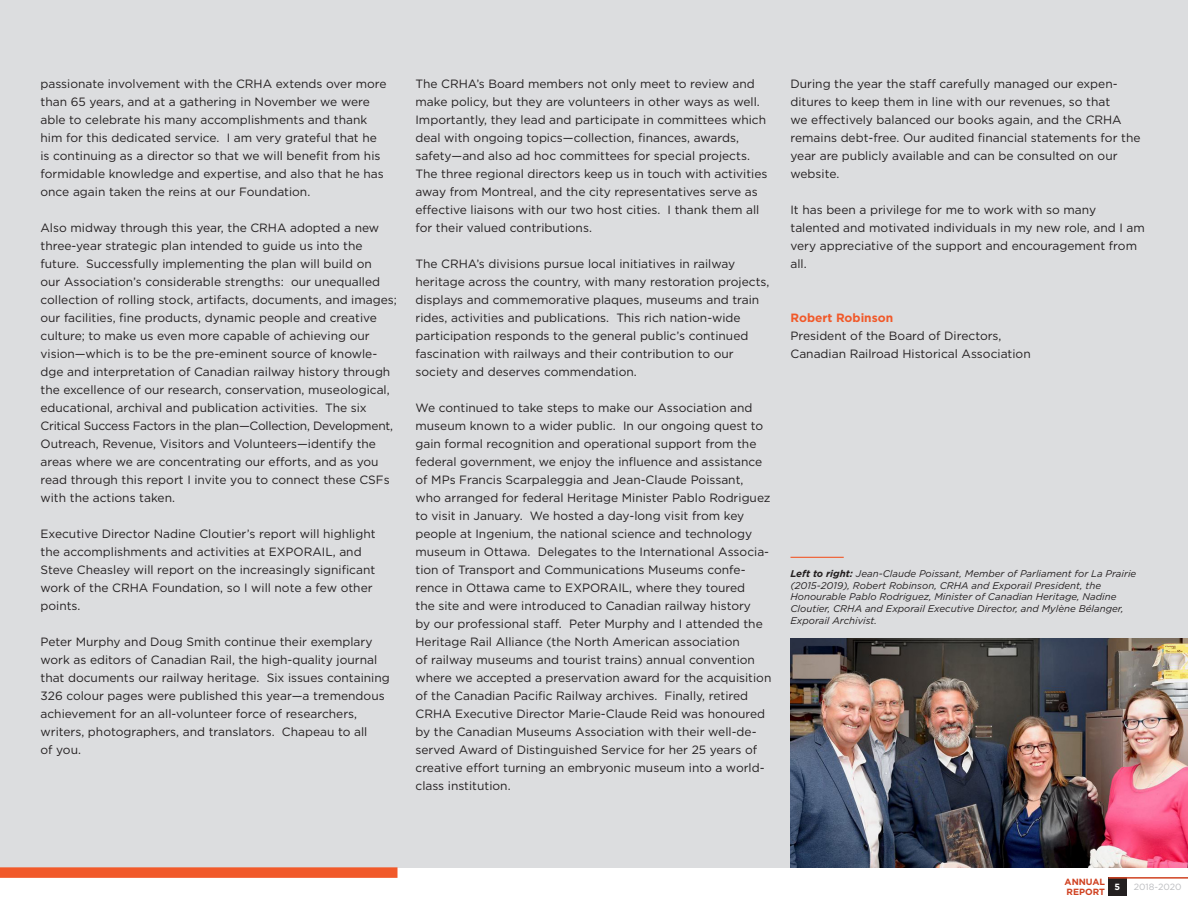
<style>
.page{position:relative;width:1188px;height:918px;background:#fff}
.page>*{position:absolute;margin:0;border:0;box-sizing:border-box;transform-origin:0 0}
.Texte{font:12px/18px "Gotham";color:#231f20}
.Texte-2{font:700 12px "Gotham";color:#f1592a}
.Texte-3{font:italic 9.75px/11.7px "Gotham";color:#231f20}
.t1{font:700 9px/10.5px "Gotham";color:#d04222}
.t2{font:9px "Gotham";color:#bcbdc0}
.t3{font:700 9px "Gotham";color:#fff}
.s1{font-weight:700}
</style>
<div class="page">
<div style="left:1108px;top:877px;width:18px;height:18px;background:#231f20"></div>
<hr style="left:1108px;top:877px;width:80px;height:2px;background:#d04222">
<div style="left:0;top:0;width:1188px;height:867px;background:#dcdddf"></div>
<img style="left:790px;top:638px;width:398px;height:229px">
<hr style="left:790px;top:557px;width:54px;height:1px;background:#f1592a">
<div style="left:0;top:867px;width:398px;height:11px;background:#f1592a"></div>
<p class="Texte" style="left:40px;top:75px;width:348px">passionate involvement with the CRHA extends over more than 65 years, and at a gathering in November we were able to celebrate his many accomplishments and thank him for this dedicated service. I am very grateful that he is continuing as a director so that we will benefit from his formidable knowledge and expertise, and also that he has once again taken the reins at our Foundation.</p>
<p class="Texte" style="left:40px;top:219px;width:358px">Also midway through this year, the CRHA adopted a new three-year strategic plan intended to guide us into the future. Successfully implementing the plan will build on<br>our Association’s considerable strengths: our unequalled collection of rolling stock, artifacts, documents, and images; our facilities, fine products, dynamic people and creative culture; to make us even more capable of achieving our vision—which is to be the pre-eminent source of knowle&shy;dge and interpretation of Canadian railway history through the excellence of our research, conservation, museological, educational, archival and publication activities. The six Critical Success Factors in the plan—Collection, Development, Outreach, Revenue, Visitors and Volunteers—identify the areas where we are concentrating our efforts, and as you read through this report I invite you to connect these CSFs with the actions taken.</p>
<p class="Texte" style="left:40px;top:525px;width:337px">Executive Director Nadine Cloutier’s report will highlight the accomplishments and activities at EXPORAIL, and Steve Cheasley will report on the increasingly significant work of the CRHA Foundation, so I will note a few other points.</p>
<p class="Texte" style="left:40px;top:633px;width:351px">Peter Murphy and Doug Smith continue their exemplary work as editors of Canadian Rail, the high-quality journal that documents our railway heritage. Six issues containing 326 colour pages were published this year—a tremendous achievement for an all-volunteer force of researchers, writers, photographers, and translators. Chapeau to all<br>of you.</p>
<p class="Texte" style="left:416px;top:75px;width:354px">The CRHA’s Board members not only meet to review and make policy, but they are volunteers in other ways as well.<br>Importantly, they lead and participate in committees which deal with ongoing topics—collection, finances, awards, safety—and also ad hoc committees for special projects.<br>The three regional directors keep us in touch with activities away from Montreal, and the city representatives serve as effective liaisons with our two host cities. I thank them all for their valued contributions.</p>
<p class="Texte" style="left:416px;top:255px;width:355px">The CRHA’s divisions pursue local initiatives in railway heritage across the country, with many restoration projects, displays and commemorative plaques, museums and train rides, activities and publications. This rich nation-wide participation responds to the general public’s continued fascination with railways and their contribution to our society and deserves commendation.</p>
<p class="Texte" style="left:416px;top:399px;width:357px">We continued to take steps to make our Association and museum known to a wider public. In our ongoing quest to gain formal recognition and operational support from the federal government, we enjoy the influence and assistance of MPs Francis Scarpaleggia and Jean-Claude Poissant, who arranged for federal Heritage Minister Pablo Rodriguez to visit in January. We hosted a day-long visit from key people at Ingenium, the national science and technology museum in Ottawa. Delegates to the International Associa&shy;tion of Transport and Communications Museums confe&shy;rence in Ottawa came to EXPORAIL, where they toured<br>the site and were introduced to Canadian railway history<br>by our professional staff. Peter Murphy and I attended the Heritage Rail Alliance (the North American association<br>of railway museums and tourist trains) annual convention where we accepted a preservation award for the acquisition of the Canadian Pacific Railway archives. Finally, retired CRHA Executive Director Marie-Claude Reid was honoured by the Canadian Museums Association with their well-de&shy;served Award of Distinguished Service for her 25 years of creative effort turning an embryonic museum into a world&shy;class institution.</p>
<p class="Texte" style="left:790px;top:75px;width:351px">During the year the staff carefully managed our expen&shy;ditures to keep them in line with our revenues, so that<br>we effectively balanced our books again, and the CRHA remains debt-free. Our audited financial statements for the year are publicly available and can be consulted on our website.</p>
<p class="Texte" style="left:790px;top:201px;width:356px">It has been a privilege for me to work with so many talented and motivated individuals in my new role, and I am very appreciative of the support and encouragement from all.</p>
<p class="Texte-2" style="left:790px;top:310px;width:104px">Robert Robinson</p>
<p class="Texte" style="left:790px;top:327px;width:242px">President of the Board of Directors,<br>Canadian Railroad Historical Association</p>
<p class="Texte-3" style="left:790px;top:567px;width:347px"><span class="s1">Left to right:</span> Jean-Claude Poissant, Member of Parliament for La Prairie (2015-2019), Robert Robinson, CRHA and Exporail President, the Honourable Pablo Rodriguez, Minister of Canadian Heritage, Nadine Cloutier, CRHA and Exporail Executive Director, and Mylène Bélanger, Exporail Archivist.</p>
<p class="t1" style="left:1065px;top:876px;width:42px">ANNUAL<br>REPORT</p>
<p class="t3" style="left:1115px;top:880px;width:7px">5</p>
<p class="t2" style="left:1134px;top:881px;width:49px">2018-2020</p>
</div>
